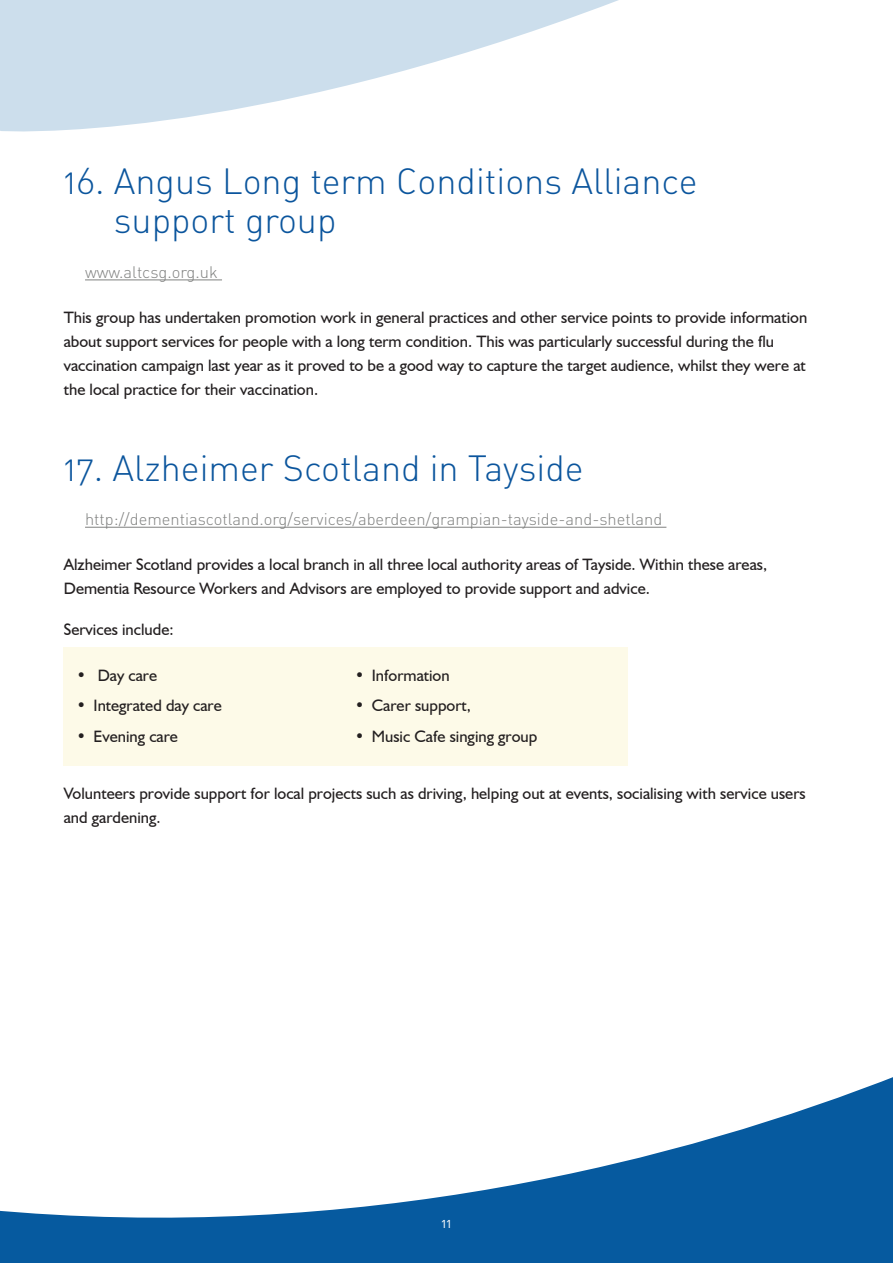
<style>
.page{position:relative;width:893px;height:1263px;background:#fff}
.page>*{position:absolute;margin:0;border:0;box-sizing:border-box;transform-origin:0 0}
.Main_heading{font:36px/39px "DIN Light Alternate";color:#0b559d}
.Body_text{font:16.5px/24px "Humanist 521 BT";color:#231f20}
.web_address_2{font:16.5px "DIN Light Alternate";color:#808180}
.t1{font:13.5px "DIN Regular Alternate";color:#fff}
</style>
<div class="page">
<svg style="left:0;top:1077px;width:893px;height:186px"></svg>
<svg style="left:0;top:0;width:619px;height:132px;fill:#ccdeec"></svg>
<hr style="left:85px;top:280px;width:137px;height:1px;background:#808180">
<hr style="left:85px;top:527px;width:581px;height:1px;background:#808180">
<div style="left:64px;top:647px;width:564px;height:119px;background:#fdfae8"></div>
<p class="Main_heading" style="left:114px;top:161px;width:585px;text-indent:-50px">16. Angus Long term Conditions Alliance support group</p>
<p class="web_address_2" style="left:85px;top:261px;width:134px">www.altcsg.org.uk</p>
<p class="Body_text" style="left:64px;top:305px;width:745px">This group has undertaken promotion work in general practices and other service points to provide information about support services for people with a long term condition. This was particularly successful during the flu vaccination campaign last year as it proved to be a good way to capture the target audience, whilst they were at the local practice for their vaccination.</p>
<p class="Main_heading" style="left:64px;top:448px;width:521px">17. Alzheimer Scotland in Tayside</p>
<p class="web_address_2" style="left:85px;top:509px;width:579px">http://dementiascotland.org/services/aberdeen/grampian-tayside-and-shetland</p>
<p class="Body_text" style="left:64px;top:552px;width:705px">Alzheimer Scotland provides a local branch in all three local authority areas of Tayside. Within these areas,<br>Dementia Resource Workers and Advisors are employed to provide support and advice.</p>
<p class="Body_text" style="left:64px;top:617px;width:111px">Services include:</p>
<p class="Body_text" style="left:77px;top:663px;width:82px">• Day care</p>
<p class="Body_text" style="left:77px;top:693px;width:147px">• Integrated day care</p>
<p class="Body_text" style="left:77px;top:724px;width:103px">• Evening care</p>
<p class="Body_text" style="left:355px;top:663px;width:96px">• Information</p>
<p class="Body_text" style="left:355px;top:693px;width:118px">• Carer support,</p>
<p class="Body_text" style="left:355px;top:724px;width:184px">• Music Cafe singing group</p>
<p class="Body_text" style="left:64px;top:781px;width:743px">Volunteers provide support for local projects such as driving, helping out at events, socialising with service users and gardening.</p>
<p class="t1" style="left:441px;top:1215px;width:12px">11</p>
</div>
